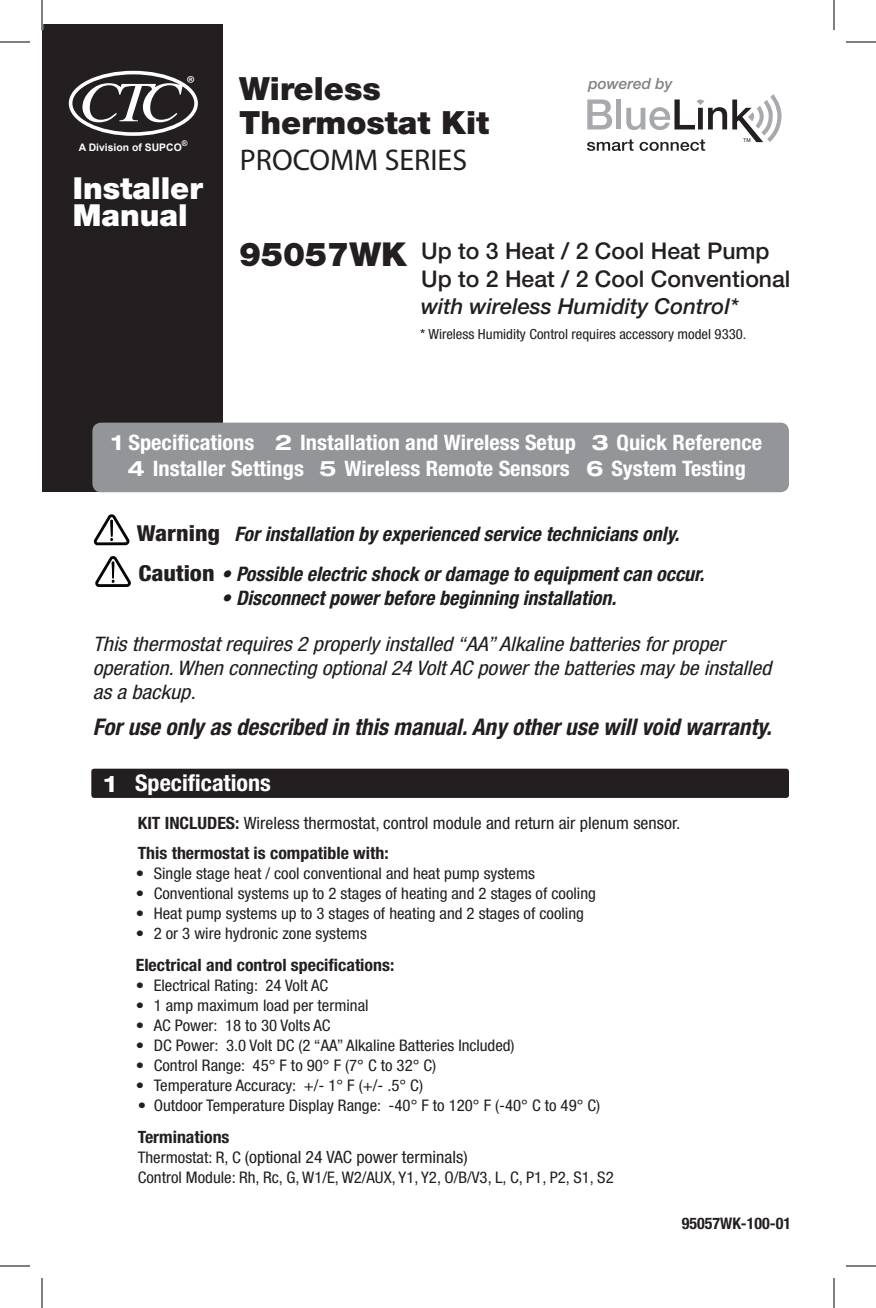
<style>
.page{position:relative;width:876px;height:1308px;background:#fff}
.page>*{position:absolute;margin:0;border:0;box-sizing:border-box;transform-origin:0 0}
.t1{font:900 33px "Helvetica Neue LT Std";color:#231f20}
.t2{font:900 32px/34px "Helvetica Neue LT Std";color:#231f20}
.t3{font:900 30.4px/27.2px "Helvetica Neue LT Std";color:#fff}
.t4{font:30px "Myriad";color:#231f20}
.t5{font:italic 700 condensed 23px "Helvetica Neue LT Std";color:#231f20}
.t6{font:500 23px/27.6px "Helvetica Neue LT Std";color:#231f20}
.t7{font:700 condensed 23px "Helvetica Neue LT Std";color:#fff;scale:1.05 1}
.t8{font:italic 500 22px "Helvetica Neue LT Std";color:#231f20}
.t9{font:700 condensed 21.4px/25.6px "Helvetica Neue LT Std";color:#fff;text-align:center;scale:1.05 1}
.t10{font:20.4px "Myriad Pro";color:#fff}
.t11{font:italic 700 condensed 20px "Helvetica Neue LT Std";color:#201d1e}
.t12{font:italic condensed 20px/24px "Helvetica Neue LT Std";color:#201d1e;scale:1.1 1}
.t13{font:condensed 17px/30px "Helvetica Neue LT Std";color:#231f20;scale:1.05 1}
.t14{font:700 condensed 17px "Helvetica Neue LT Std";color:#231f20;scale:1.05 1}
.t15{font:condensed 16px "Helvetica Neue LT Std";color:#231f20;scale:1.05 1}
.t16{font:700 condensed 16px "Helvetica Neue LT Std";color:#231f20}
.t17{font:italic 500 15.4px "Helvetica Neue LT Std";color:#808285}
.t18{font:condensed 14px "Helvetica Neue LT Std";color:#201d1e;scale:1.05 1}
.t19{font:700 10.4px "Arial";color:#fff}
.t20{font:700 7.8px "Arial";color:#fff}
.t21{font:5.2px "Helvetica";color:#231f20}
.s1{font-stretch:expanded}
.s2{font-weight:800;font-style:normal;font-size:22px;color:#231f20}
.s3{font-weight:700}
.s4{font-size:16px}
</style>
<div class="page">
<div style="left:91px;top:769px;width:698px;height:29px;background:#231f20;border-radius:3px"></div>
<svg style="left:93px;top:514px;width:36px;height:31px"></svg>
<svg style="left:95px;top:556px;width:36px;height:31px"></svg>
<div style="left:42px;top:24px;width:181px;height:467px;background:#231f20"></div>
<svg style="left:587px;top:94px;width:195px;height:57px"></svg>
<div style="left:92px;top:423px;width:697px;height:69px;background:#939598;border-radius:9px"></div>
<div style="left:69px;top:71px;width:129px;height:65px;border:4px solid #fff;border-radius:50%"></div>
<svg style="left:82px;top:83px;width:101px;height:40px"></svg>
<hr style="left:0;top:42px;width:30px;height:1px;background:#000">
<hr style="left:846px;top:42px;width:30px;height:1px;background:#000">
<hr style="left:0;top:1266px;width:30px;height:1px;background:#000">
<hr style="left:846px;top:1266px;width:30px;height:1px;background:#000">
<hr style="left:42px;top:0;width:1px;height:30px;background:#000">
<hr style="left:42px;top:1278px;width:1px;height:30px;background:#000">
<hr style="left:834px;top:0;width:1px;height:30px;background:#000">
<hr style="left:834px;top:1278px;width:1px;height:30px;background:#000">
<p class="t10" style="left:186px;top:70px;width:10px">®</p>
<h2 class="t2" style="left:239px;top:72px;width:252px">Wireless<br>Thermostat Kit</h2>
<p class="t17" style="left:588px;top:74px;width:86px">powered by</p>
<p class="t20" style="left:182px;top:138px;width:7px">®</p>
<p class="t19" style="left:79px;top:141px;width:104px">A Division of SUPCO</p>
<h3 class="t4" style="left:240px;top:145px;width:229px">PROCOMM SERIES</h3>
<p class="t21" style="left:743px;top:136px;width:9px">TM</p>
<h3 class="t3" style="left:73px;top:175px;width:132px">Installer<br>Manual</h3>
<h1 class="t1" style="left:239px;top:235px;width:169px">95057WK</h1>
<h3 class="t6" style="left:421px;top:237px;width:371px">Up to 3 Heat / 2 Cool Heat Pump<br>Up to 2 Heat / 2 Cool Conventional</h3>
<h3 class="t8" style="left:421px;top:293px;width:319px">with wireless Humidity Control*</h3>
<p class="t18" style="left:420px;top:326px;width:312px">* Wireless Humidity Control requires accessory model 9330.</p>
<h3 class="t9" style="left:111px;top:430px;width:621px"><span class="s1">1</span> Specifications <span class="s1">2</span> Installation and Wireless Setup <span class="s1">3</span> Quick Reference<br><span class="s1">4</span> Installer Settings <span class="s1">5</span> Wireless Remote Sensors <span class="s1">6</span> System Testing</h3>
<p class="t11" style="left:137px;top:522px;width:544px"><span class="s2">Warning</span> For installation by experienced service technicians only.</p>
<p class="t11" style="left:138px;top:562px;width:567px"><span class="s2">Caution</span> • Possible electric shock or damage to equipment can occur.</p>
<p class="t11" style="left:221px;top:586px;width:397px">• Disconnect power before beginning installation.</p>
<p class="t12" style="left:93px;top:632px;width:618px">This thermostat requires 2 properly installed “AA” Alkaline batteries for proper operation. When connecting optional 24 Volt AC power the batteries may be installed as a backup.</p>
<h3 class="t5" style="left:93px;top:713px;width:680px">For use only as described in this manual. Any other use will void warranty.</h3>
<h3 class="t7" style="left:104px;top:769px;width:161px"><span class="s1">1</span> Specifications</h3>
<p class="t13" style="left:138px;top:808px;width:518px"><span class="s3">KIT INCLUDES:</span> Wireless thermostat, control module and return air plenum sensor.<br><span class="s3">This thermostat is compatible with:</span></p>
<p class="t15" style="left:136px;top:864px;width:382px">• Single stage heat / cool conventional and heat pump systems</p>
<p class="t15" style="left:136px;top:884px;width:440px">• Conventional systems up to 2 stages of heating and 2 stages of cooling</p>
<p class="t15" style="left:136px;top:904px;width:428px">• Heat pump systems up to 3 stages of heating and 2 stages of cooling</p>
<p class="t15" style="left:136px;top:924px;width:222px">• 2 or 3 wire hydronic zone systems</p>
<p class="t14" style="left:136px;top:955px;width:248px">Electrical and control specifications:</p>
<p class="t15" style="left:136px;top:976px;width:185px">• Electrical Rating: 24 Volt AC</p>
<p class="t15" style="left:136px;top:996px;width:223px">• 1 amp maximum load per terminal</p>
<p class="t15" style="left:136px;top:1016px;width:187px">• AC Power: 18 to 30 Volts AC</p>
<p class="t15" style="left:136px;top:1036px;width:362px">• DC Power: 3.0 Volt DC (2 “AA” Alkaline Batteries Included)</p>
<p class="t15" style="left:136px;top:1056px;width:288px">• Control Range: 45° F to 90° F (7° C to 32° C)</p>
<p class="t15" style="left:136px;top:1076px;width:275px">• Temperature Accuracy: +/- 1° F (+/- .5° C)</p>
<p class="t15" style="left:138px;top:1096px;width:442px">• Outdoor Temperature Display Range: -40° F to 120° F (-40° C to 49° C)</p>
<p class="t13" style="left:138px;top:1127px;width:316px;line-height:20px"><span class="s3">Terminations<br></span><span class="s4">Thermostat: R, C</span> (optional 24 VAC power terminals)</p>
<p class="t15" style="left:138px;top:1168px;width:455px">Control Module: Rh, Rc, G, W1/E, W2/AUX, Y1, Y2, O/B/V3, L, C, P1, P2, S1, S2</p>
<p class="t16" style="left:682px;top:1214px;width:111px">95057WK-100-01</p>
</div>
